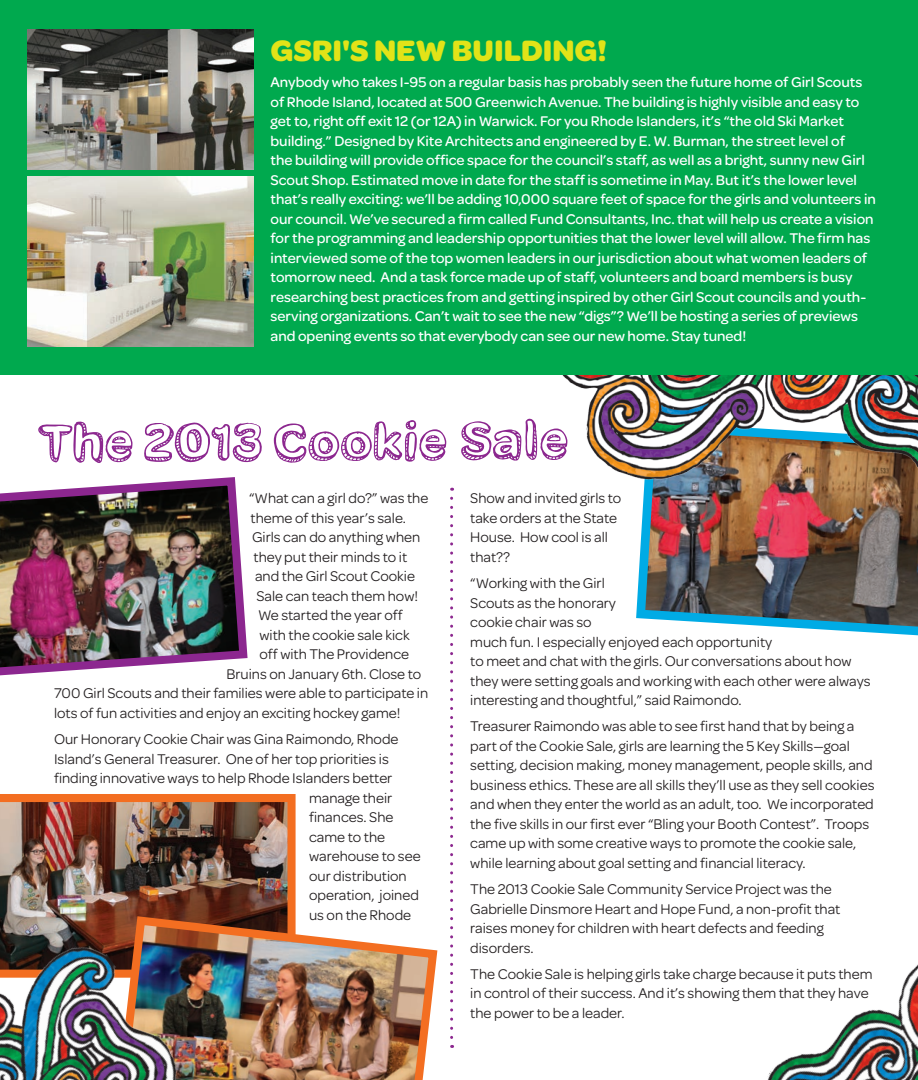
<style>
.page{position:relative;width:918px;height:1080px;background:#fff}
.page>*{position:absolute;margin:0;border:0;box-sizing:border-box;transform-origin:0 0}
.body_copy{font:700 31.5px "Omnes Girl Scouts";color:#e2e318}
.body_copy-2{font:15px/19.5px "Omnes Girl Scouts";color:#231f20}
.body_copy-3{font:500 15px/19.5px "Omnes Girl Scouts";color:#fff}
</style>
<div class="page">
<img style="left:0;top:477px;width:248px;height:199px">
<img style="left:636px;top:493px;width:282px;height:143px">
<img style="left:0;top:794px;width:296px;height:127px">
<img style="left:112px;top:912px;width:326px;height:168px">
<img style="left:562px;top:375px;width:356px;height:118px">
<img style="left:768px;top:964px;width:150px;height:116px">
<div style="left:0;top:0;width:918px;height:375px;background:#00a94e"></div>
<img style="left:27px;top:29px;width:227px;height:141px">
<img style="left:27px;top:177px;width:227px;height:169px">
<svg style="left:450px;top:498px;width:3px;height:550px"></svg>
<img style="left:0;top:921px;width:195px;height:159px">
<svg style="left:274px;top:420px;width:172px;height:43px"></svg>
<svg style="left:461px;top:418px;width:106px;height:44px"></svg>
<svg style="left:144px;top:422px;width:118px;height:41px"></svg>
<svg style="left:38px;top:421px;width:95px;height:42px"></svg>
<p class="body_copy" style="left:271px;top:27px;width:338px">GSRI'S NEW BUILDING!</p>
<p class="body_copy-3" style="left:271px;top:72px;width:607px">Anybody who takes I-95 on a regular basis has probably seen the future home of Girl Scouts of Rhode Island, located at 500 Greenwich Avenue. The building is highly visible and easy to get to, right off exit 12 (or 12A) in Warwick. For you Rhode Islanders, it’s “the old Ski Market building.” Designed by Kite Architects and engineered by E. W. Burman, the street level of<br>the building will provide office space for the council’s staff, as well as a bright, sunny new Girl Scout Shop. Estimated move in date for the staff is sometime in May. But it’s the lower level that’s really exciting: we’ll be adding 10,000 square feet of space for the girls and volunteers in our council. We’ve secured a firm called Fund Consultants, Inc. that will help us create a vision for the programming and leadership opportunities that the lower level will allow. The firm has interviewed some of the top women leaders in our jurisdiction about what women leaders of tomorrow need. And a task force made up of staff, volunteers and board members is busy researching best practices from and getting inspired by other Girl Scout councils and youth&shy;serving organizations. Can’t wait to see the new “digs”? We’ll be hosting a series of previews and opening events so that everybody can see our new home. Stay tuned!</p>
<p class="body_copy-2" style="left:249px;top:488px;width:181px">“What can a girl do?” was the</p>
<p class="body_copy-2" style="left:250px;top:507px;width:157px">theme of this year’s sale.</p>
<p class="body_copy-2" style="left:252px;top:527px;width:170px">Girls can do anything when</p>
<p class="body_copy-2" style="left:254px;top:546px;width:155px">they put their minds to it</p>
<p class="body_copy-2" style="left:255px;top:566px;width:162px">and the Girl Scout Cookie</p>
<p class="body_copy-2" style="left:256px;top:585px;width:163px">Sale can teach them how!</p>
<p class="body_copy-2" style="left:258px;top:605px;width:146px">We started the year off</p>
<p class="body_copy-2" style="left:260px;top:624px;width:152px">with the cookie sale kick</p>
<p class="body_copy-2" style="left:260px;top:644px;width:151px">off with The Providence</p>
<p class="body_copy-2" style="left:226px;top:663px;width:196px">Bruins on January 6th. Close to</p>
<p class="body_copy-2" style="left:54px;top:683px;width:376px">700 Girl Scouts and their families were able to participate in</p>
<p class="body_copy-2" style="left:54px;top:702px;width:348px">lots of fun activities and enjoy an exciting hockey game!</p>
<p class="body_copy-2" style="left:54px;top:729px;width:346px">Our Honorary Cookie Chair was Gina Raimondo, Rhode</p>
<p class="body_copy-2" style="left:54px;top:748px;width:336px">Island’s General Treasurer. One of her top priorities is</p>
<p class="body_copy-2" style="left:54px;top:768px;width:340px">finding innovative ways to help Rhode Islanders better</p>
<p class="body_copy-2" style="left:309px;top:787px;width:85px">manage their</p>
<p class="body_copy-2" style="left:309px;top:807px;width:86px">finances. She</p>
<p class="body_copy-2" style="left:309px;top:826px;width:78px">came to the</p>
<p class="body_copy-2" style="left:309px;top:846px;width:113px">warehouse to see</p>
<p class="body_copy-2" style="left:309px;top:865px;width:99px">our distribution</p>
<p class="body_copy-2" style="left:309px;top:885px;width:111px">operation, joined</p>
<p class="body_copy-2" style="left:309px;top:904px;width:104px">us on the Rhode</p>
<p class="body_copy-2" style="left:470px;top:488px;width:153px">Show and invited girls to take orders at the State<br>House. How cool is all that??</p>
<p class="body_copy-2" style="left:470px;top:573px;width:402px">“Working with the Girl<br>Scouts as the honorary<br>cookie chair was so<br>much fun. I especially enjoyed each opportunity<br>to meet and chat with the girls. Our conversations about how they were setting goals and working with each other were always interesting and thoughtful,” said Raimondo.</p>
<p class="body_copy-2" style="left:470px;top:716px;width:406px">Treasurer Raimondo was able to see first hand that by being a part of the Cookie Sale, girls are learning the 5 Key Skills—goal setting, decision making, money management, people skills, and business ethics. These are all skills they’ll use as they sell cookies and when they enter the world as an adult, too. We incorporated the five skills in our first ever “Bling your Booth Contest”. Troops came up with some creative ways to promote the cookie sale, while learning about goal setting and financial literacy.</p>
<p class="body_copy-2" style="left:470px;top:879px;width:372px">The 2013 Cookie Sale Community Service Project was the Gabrielle Dinsmore Heart and Hope Fund, a non-profit that raises money for children with heart defects and feeding disorders.</p>
<p class="body_copy-2" style="left:470px;top:963px;width:404px">The Cookie Sale is helping girls take charge because it puts them in control of their success. And it’s showing them that they have the power to be a leader.</p>
</div>
